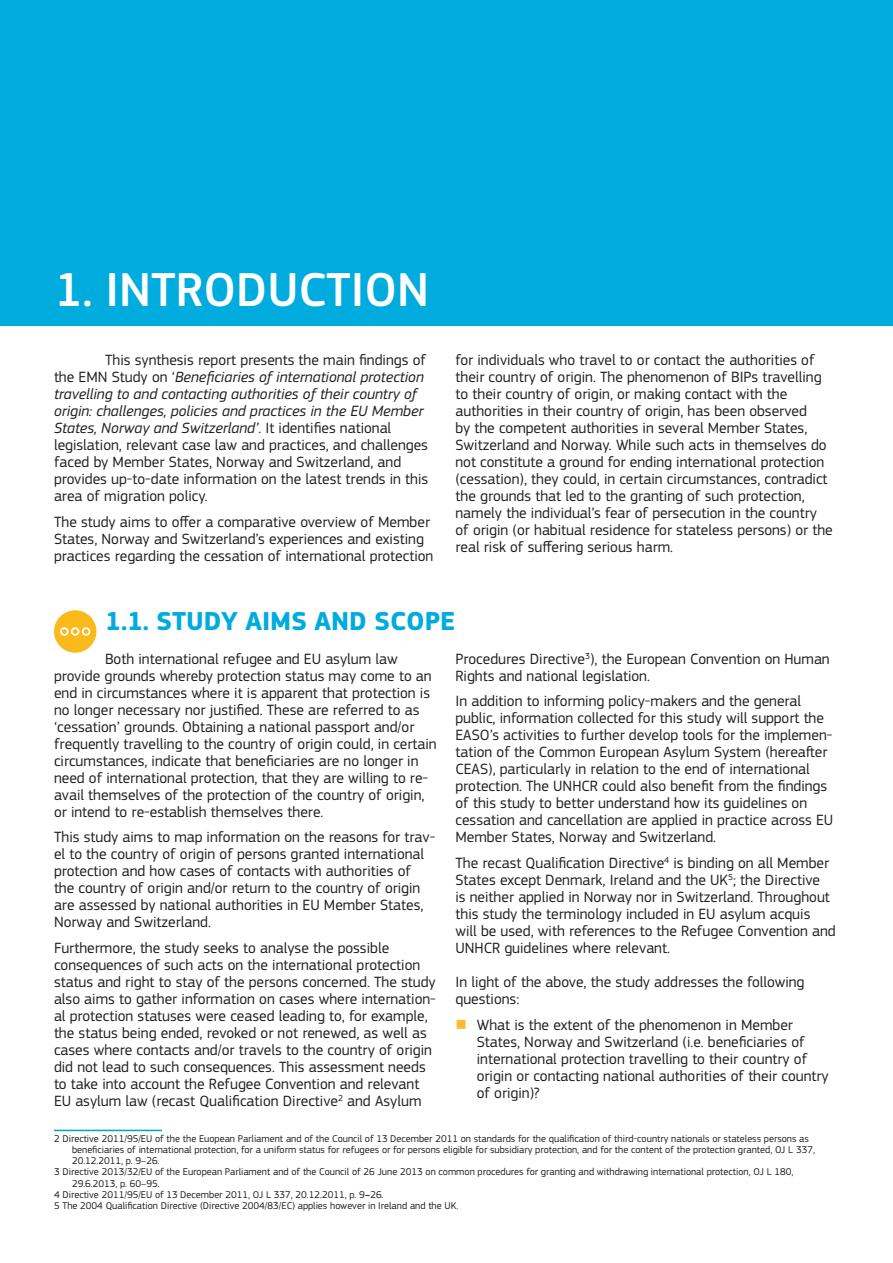
<style>
.page{position:relative;width:893px;height:1263px;background:#fff}
.page>*{position:absolute;margin:0;border:0;box-sizing:border-box;transform-origin:0 0}
.t1{font:500 49.5px "EC Square Sans Pro";color:#fff}
.t2{font:700 27px "EC Square Sans Pro";color:#00acde}
.text_main{font:15.45px/17px "EC Square Sans Pro";color:#231f20}
.text_main-first{font:15.45px/17px "EC Square Sans Pro";color:#231f20}
.footnote___source{font:10.2px/11.2px "EC Square Sans Pro";color:#231f20}
.s1{font-style:italic}
.s2{color:#fdb932}
.s3{font-family:"Bahnschrift"}
</style>
<div class="page">
<div style="left:0;top:0;width:893px;height:325px;background:#00acde"></div>
<hr style="left:54px;top:1130px;width:108px;height:1px;background:#00a1d9">
<div style="left:54px;top:610px;width:42px;height:43px;background:#faba1b;border-radius:50%"></div>
<div style="left:60px;top:627px;width:9px;height:9px;border:2px solid #fff;border-radius:50%"></div>
<div style="left:71px;top:627px;width:8px;height:9px;border:2px solid #fff;border-radius:50%"></div>
<div style="left:82px;top:627px;width:8px;height:9px;border:2px solid #fff;border-radius:50%"></div>
<p class="t1" style="left:54px;top:261px;width:376px">1. INTRODUCTION</p>
<p class="text_main-first" style="left:54px;top:352px;width:376px;text-indent:51px">This synthesis report presents the main findings of the EMN Study on ‘<span class="s1">Beneficiaries of international protection travelling to and contacting authorities of their country of origin: challenges, policies and practices in the EU Member States, Norway and Switzerland’</span>. It identifies national legislation, relevant case law and practices, and challenges faced by Member States, Norway and Switzerland, and provides up-to-date information on the latest trends in this area of migration policy.</p>
<p class="text_main" style="left:54px;top:513px;width:381px">The study aims to offer a comparative overview of Member<br>States, Norway and Switzerland’s experiences and existing practices regarding the cessation of international protection</p>
<p class="text_main" style="left:455px;top:352px;width:379px">for individuals who travel to or contact the authorities of their country of origin. The phenomenon of BIPs travelling to their country of origin, or making contact with the authorities in their country of origin, has been observed<br>by the competent authorities in several Member States, Switzerland and Norway. While such acts in themselves do not constitute a ground for ending international protection (cessation), they could, in certain circumstances, contradict the grounds that led to the granting of such protection, namely the individual’s fear of persecution in the country of origin (or habitual residence for stateless persons) or the real risk of suffering serious harm.</p>
<p class="t2" style="left:105px;top:605px;width:351px">1.1. STUDY AIMS AND SCOPE</p>
<p class="text_main-first" style="left:54px;top:650px;width:384px;text-indent:51px">Both international refugee and EU asylum law provide grounds whereby protection status may come to an end in circumstances where it is apparent that protection is no longer necessary nor justified. These are referred to as ‘cessation’ grounds. Obtaining a national passport and/or frequently travelling to the country of origin could, in certain circumstances, indicate that beneficiaries are no longer in need of international protection, that they are willing to re&shy;avail themselves of the protection of the country of origin, or intend to re-establish themselves there.</p>
<p class="text_main" style="left:54px;top:829px;width:383px">This study aims to map information on the reasons for trav&shy;el to the country of origin of persons granted international protection and how cases of contacts with authorities of<br>the country of origin and/or return to the country of origin are assessed by national authorities in EU Member States, Norway and Switzerland.</p>
<p class="text_main" style="left:54px;top:939px;width:383px">Furthermore, the study seeks to analyse the possible consequences of such acts on the international protection status and right to stay of the persons concerned. The study also aims to gather information on cases where internation&shy;al protection statuses were ceased leading to, for example, the status being ended, revoked or not renewed, as well as cases where contacts and/or travels to the country of origin did not lead to such consequences. This assessment needs to take into account the Refugee Convention and relevant EU asylum law (recast Qualification Directive<sup>2</sup> and Asylum</p>
<p class="text_main" style="left:455px;top:650px;width:376px">Procedures Directive<sup>3</sup>), the European Convention on Human<br>Rights and national legislation.</p>
<p class="text_main" style="left:455px;top:693px;width:379px">In addition to informing policy-makers and the general public, information collected for this study will support the EASO’s activities to further develop tools for the implemen&shy;tation of the Common European Asylum System (hereafter CEAS), particularly in relation to the end of international protection. The UNHCR could also benefit from the findings of this study to better understand how its guidelines on cessation and cancellation are applied in practice across EU Member States, Norway and Switzerland.</p>
<p class="text_main" style="left:455px;top:854px;width:382px">The recast Qualification Directive<sup>4</sup> is binding on all Member States except Denmark, Ireland and the UK<sup>5</sup>; the Directive<br>is neither applied in Norway nor in Switzerland. Throughout this study the terminology included in EU asylum acquis<br>will be used, with references to the Refugee Convention and UNHCR guidelines where relevant.</p>
<p class="text_main" style="left:455px;top:974px;width:350px">In light of the above, the study addresses the following questions:</p>
<p class="text_main" style="left:477px;top:1017px;width:353px;text-indent:-21px"><span class="s2">■</span> What is the extent of the phenomenon in Member States, Norway and Switzerland (i.e. beneficiaries of international protection travelling to their country of origin or contacting national authorities of their country of origin)?</p>
<p class="footnote___source" style="left:72px;top:1133px;width:744px;text-indent:-18px">2 Directive 2011/95/EU of the the Euopean Parliament and of the Council of 13 December 2011 on standards for the qualification of third-country nationals or stateless persons as beneficiaries of international protection, for a uniform status for refugees or for persons eligible for subsidiary protection, and for the content of the protection granted, OJ L 337,<br>20.12.2011, p. 9–26<span class="s1">.</span></p>
<p class="footnote___source" style="left:72px;top:1166px;width:723px;text-indent:-18px">3 Directive 2013/32/EU of the European Parliament and of the Council of 26 June 2013 on common procedures for granting and withdrawing international protection, OJ L 180,<br>29.6.2013, p. 60–95.</p>
<p class="footnote___source" style="left:54px;top:1189px;width:331px">4 Directive 2011/95/EU of 13 December 2011, OJ L 337, 20.12.2011, p. 9<span class="s3">–</span>26<span class="s1">.</span></p>
<p class="footnote___source" style="left:54px;top:1200px;width:406px">5 The 2004 Qualification Directive (Directive 2004/83/EC) applies however in Ireland and the UK.</p>
</div>
